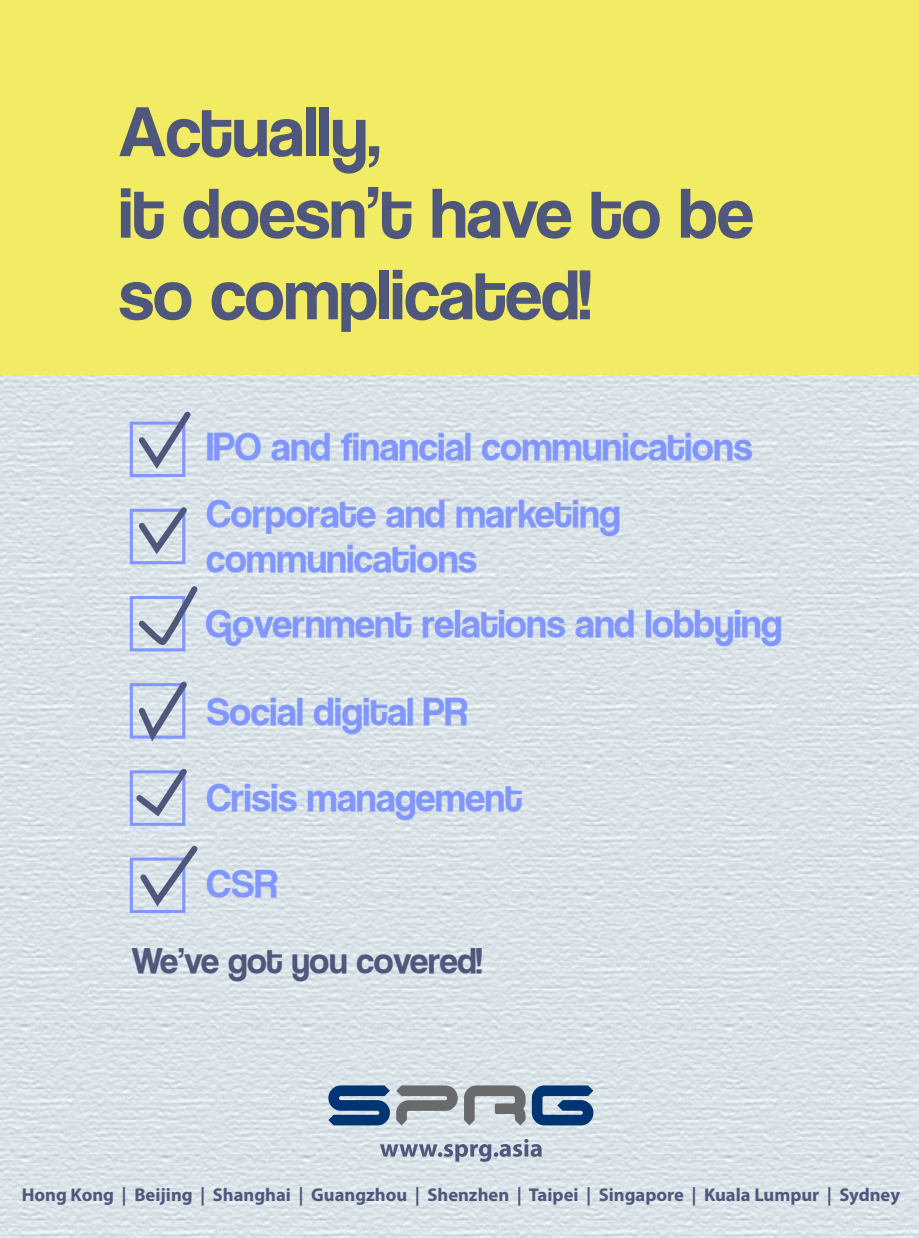
<style>
.page{position:relative;width:919px;height:1238px;background:#fff}
.page>*{position:absolute;margin:0;border:0;box-sizing:border-box;transform-origin:0 0}
.t1{font:67.95px/81.6px "Coolvetica";color:#4f587c}
.t2{font:37.05px/44.4px "Coolvetica";color:#8296ff}
.t3{font:33.9px "Coolvetica";color:#4f587c}
.t4{font:700 18.6px "Myriad Pro";color:#4f587c}
</style>
<div class="page">
<img style="left:0;top:374px;width:918px;height:863px">
<div style="left:0;top:0;width:918px;height:374px;background:#f1ec63"></div>
<div style="left:130px;top:421px;width:55px;height:56px;border:3px solid #8296ff"></div>
<div style="left:130px;top:508px;width:55px;height:56px;border:3px solid #8296ff"></div>
<div style="left:130px;top:596px;width:55px;height:55px;border:3px solid #8296ff"></div>
<div style="left:130px;top:683px;width:55px;height:55px;border:3px solid #8296ff"></div>
<div style="left:130px;top:770px;width:55px;height:55px;border:3px solid #8296ff"></div>
<div style="left:130px;top:857px;width:55px;height:56px;border:3px solid #8296ff"></div>
<svg style="left:133px;top:406px;width:63px;height:68px;background:#c1cbdb"></svg>
<svg style="left:133px;top:501px;width:59px;height:59px;background:#bec9da"></svg>
<svg style="left:136px;top:583px;width:64px;height:63px;background:#bfc9d9"></svg>
<svg style="left:134px;top:676px;width:58px;height:72px;background:#bdc8db"></svg>
<svg style="left:131px;top:763px;width:61px;height:58px;background:#bdc8db"></svg>
<svg style="left:135px;top:840px;width:68px;height:72px;background:#c1cbdc"></svg>
<svg style="left:464px;top:1085px;width:61px;height:40px;background:#9ba0a3"></svg>
<svg style="left:328px;top:1085px;width:62px;height:40px;background:#376191"></svg>
<svg style="left:396px;top:1085px;width:61px;height:40px;background:#9ba0a3"></svg>
<svg style="left:532px;top:1085px;width:61px;height:40px;background:#3f6795"></svg>
<svg style="left:380px;top:1138px;width:161px;height:23px;background:#adb6c5"></svg>
<h1 class="t1" style="left:119px;top:96px;width:636px">Actually,<br>it doesn’t have to be so complicated!</h1>
<p class="t2" style="left:206px;top:427px;width:547px">IPO and financial communications</p>
<p class="t2" style="left:206px;top:495px;width:415px">Corporate and marketing communications</p>
<p class="t2" style="left:206px;top:604px;width:577px">Government relations and lobbying</p>
<p class="t2" style="left:206px;top:692px;width:263px">Social digital PR</p>
<p class="t2" style="left:206px;top:778px;width:317px">Crisis management</p>
<p class="t2" style="left:206px;top:864px;width:73px">CSR</p>
<p class="t3" style="left:131px;top:943px;width:352px">We've got you covered!</p>
<p class="t4" style="left:22px;top:1182px;width:879px">Hong Kong | Beijing | Shanghai | Guangzhou | Shenzhen | Taipei | Singapore | Kuala Lumpur | Sydney</p>
</div>
